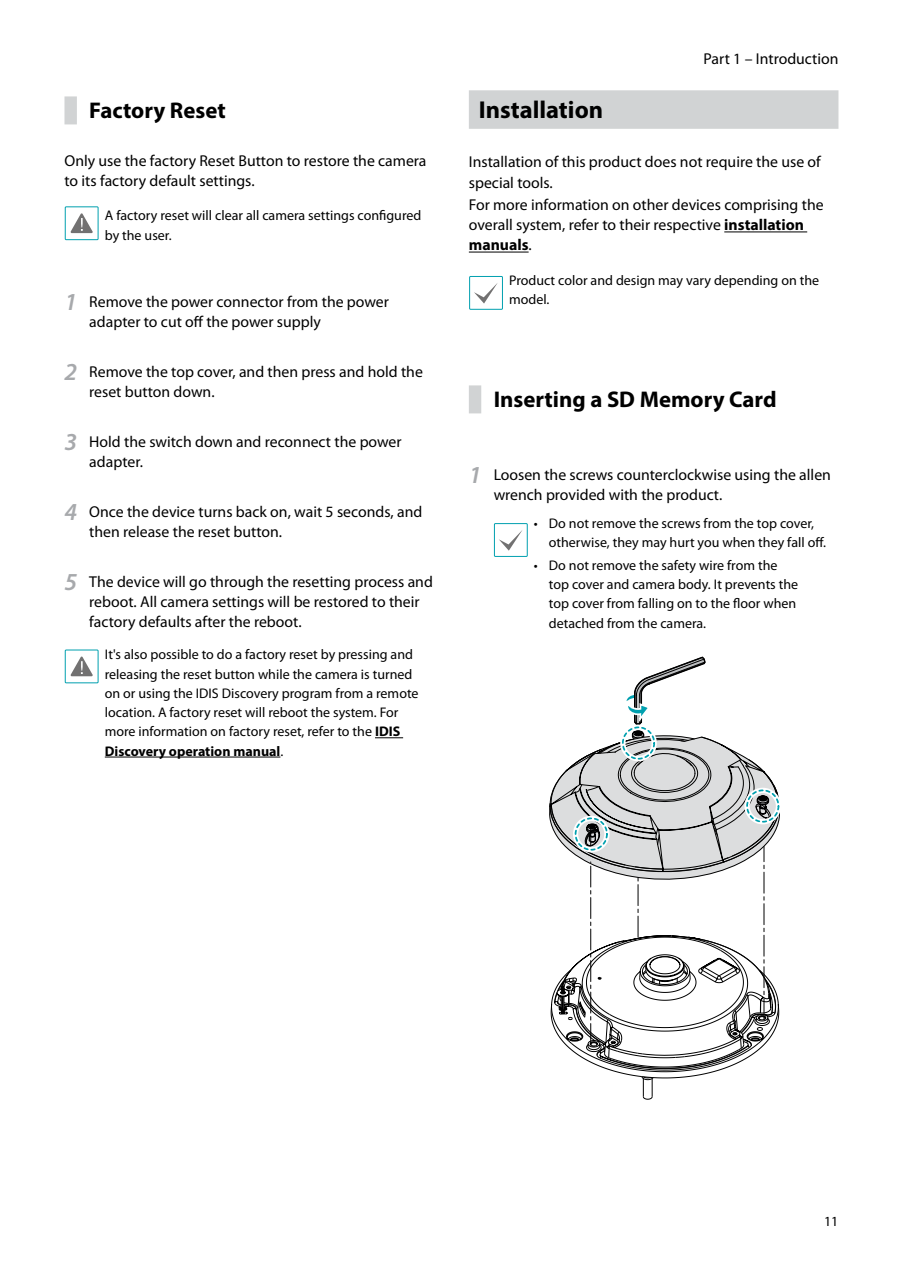
<style>
.page{position:relative;width:903px;height:1275px;background:#fff}
.page>*{position:absolute;margin:0;border:0;box-sizing:border-box;transform-origin:0 0}
.t1{font:700 24.5px "Myriad Pro";color:#000}
.t2{font:700 22.75px "Myriad Pro";color:#000}
.t3{font:15.75px/20.1px "Myriad Pro";color:#000}
.t4{font:14px/19.2px "Myriad Pro";color:#000}
.s1{font-weight:600;font-style:italic;font-size:24.5px;color:#a7a9ac}
.s2{font-weight:700}
</style>
<div class="page">
<div style="left:64px;top:96px;width:13px;height:28px;background:#d1d3d4"></div>
<svg style="left:71px;top:213px;width:22px;height:20px"></svg>
<div style="left:65px;top:206px;width:34px;height:34px;border:1px solid #00a0af"></div>
<svg style="left:71px;top:657px;width:22px;height:19px"></svg>
<div style="left:65px;top:649px;width:34px;height:34px;border:1px solid #00a0af"></div>
<svg style="left:375px;top:737px;width:28px;height:1px"></svg>
<hr style="left:105px;top:757px;width:175px;height:1px;background:#000">
<div style="left:469px;top:90px;width:369px;height:39px;background:#d1d3d4"></div>
<hr style="left:724px;top:232px;width:83px;height:1px;background:#000">
<hr style="left:469px;top:252px;width:60px;height:1px;background:#000">
<div style="left:469px;top:385px;width:12px;height:28px;background:#d1d3d4"></div>
<div style="left:469px;top:276px;width:34px;height:34px;border:1px solid #00a0af"></div>
<svg style="left:474px;top:283px;width:24px;height:21px"></svg>
<div style="left:494px;top:523px;width:34px;height:34px;border:1px solid #00a0af"></div>
<svg style="left:499px;top:530px;width:23px;height:21px"></svg>
<div style="left:744px;top:788px;width:37px;height:36px;border:5px solid #fff;border-radius:50%"></div>
<svg style="left:549px;top:657px;width:231px;height:443px"></svg>
<h2 class="t2" style="left:89px;top:96px;width:138px">Factory Reset</h2>
<p class="t3" style="left:64px;top:151px;width:364px">Only use the factory Reset Button to restore the camera to its factory default settings.</p>
<p class="t4" style="left:105px;top:206px;width:318px">A factory reset will clear all camera settings configured by the user.</p>
<p class="t3" style="left:89px;top:291px;width:301px;text-indent:-25px"><span class="s1">1</span> Remove the power connector from the power adapter to cut off the power supply</p>
<p class="t3" style="left:89px;top:361px;width:335px;text-indent:-25px"><span class="s1">2</span> Remove the top cover, and then press and hold the reset button down.</p>
<p class="t3" style="left:89px;top:431px;width:314px;text-indent:-25px"><span class="s1">3</span> Hold the switch down and reconnect the power adapter.</p>
<p class="t3" style="left:89px;top:501px;width:334px;text-indent:-25px"><span class="s1">4</span> Once the device turns back on, wait 5 seconds, and then release the reset button.</p>
<p class="t3" style="left:89px;top:571px;width:345px;text-indent:-25px"><span class="s1">5</span> The device will go through the resetting process and reboot. All camera settings will be restored to their factory defaults after the reboot.</p>
<p class="t4" style="left:105px;top:645px;width:315px">It's also possible to do a factory reset by pressing and releasing the reset button while the camera is turned on or using the IDIS Discovery program from a remote location. A factory reset will reboot the system. For more information on factory reset, refer to the <span class="s2">IDIS Discovery operation manual</span>.</p>
<p class="t3" style="left:704px;top:48px;width:136px">Part 1 – Introduction</p>
<h1 class="t1" style="left:479px;top:93px;width:126px">Installation</h1>
<p class="t3" style="left:469px;top:152px;width:353px">Installation of this product does not require the use of special tools.</p>
<p class="t3" style="left:469px;top:195px;width:356px">For more information on other devices comprising the overall system, refer to their respective <span class="s2">installation manuals</span>.</p>
<p class="t4" style="left:509px;top:270px;width:312px">Product color and design may vary depending on the model.</p>
<h2 class="t2" style="left:494px;top:384px;width:284px">Inserting a SD Memory Card</h2>
<p class="t3" style="left:494px;top:464px;width:339px;text-indent:-25px"><span class="s1">1</span> Loosen the screws counterclockwise using the allen wrench provided with the product.</p>
<p class="t4" style="left:549px;top:513px;width:279px;text-indent:-15px">• Do not remove the screws from the top cover, otherwise, they may hurt you when they fall off.</p>
<p class="t4" style="left:549px;top:555px;width:251px;text-indent:-15px">• Do not remove the safety wire from the top cover and camera body. It prevents the top cover from falling on to the floor when detached from the camera.</p>
<p class="t4" style="left:824px;top:1211px;width:16px">11</p>
</div>
